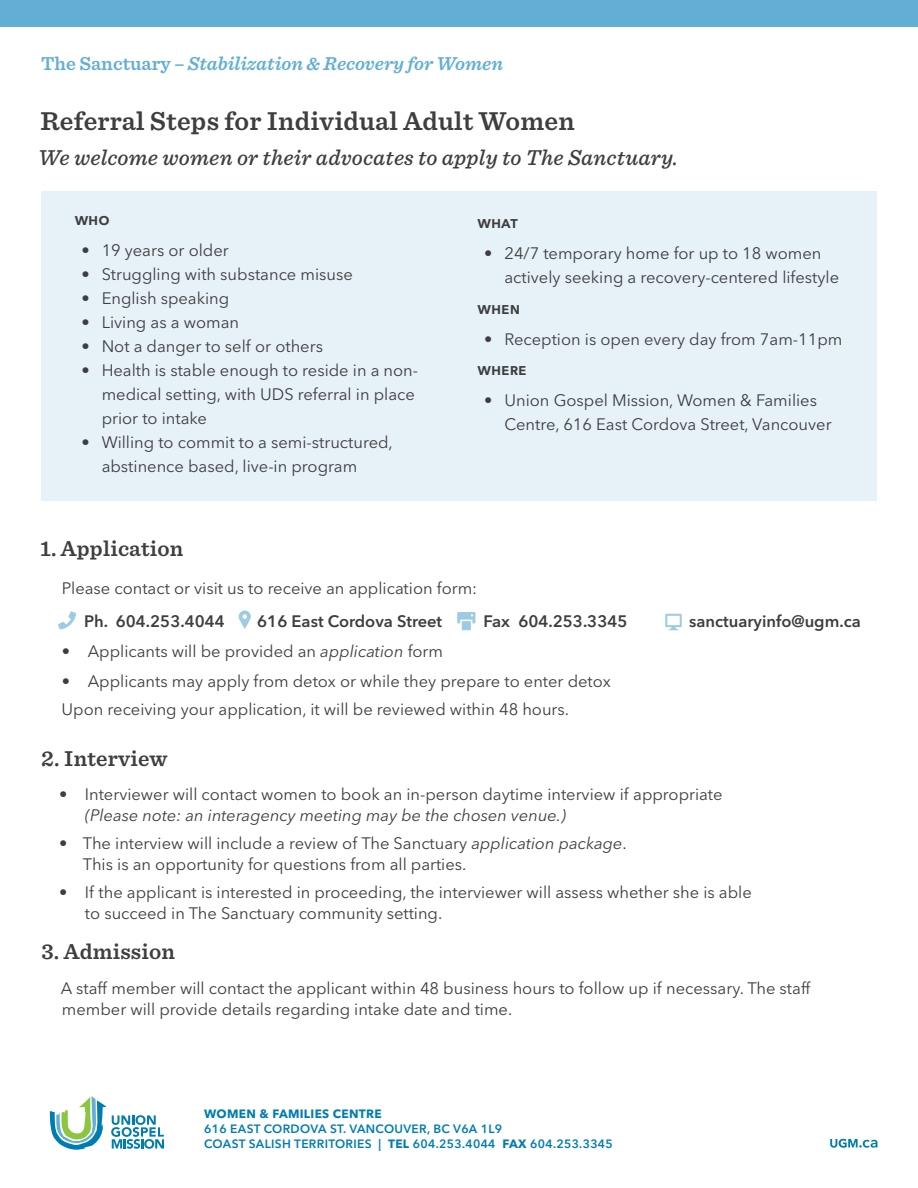
<style>
.page{position:relative;width:918px;height:1188px;background:#fff}
.page>*{position:absolute;margin:0;border:0;box-sizing:border-box;transform-origin:0 0}
.t1{font:600 27px "Sentinel";letter-spacing:.01em;color:#3e3e3f}
.t2{font:italic 500 22.5px "Sentinel";letter-spacing:.01em;color:#3e3e3f}
.t3{font:600 22.5px "Sentinel";letter-spacing:.01em;color:#3e3e3f}
.t4{font:italic 600 19.5px "Sentinel";color:#62afd3}
.t5{font:16.5px/24px "Avenir Next LT Pro";color:#3e3e3f}
.t6{font:600 16.5px "Avenir Next LT Pro";color:#3e3e3f}
.t7{font:600 12px "Avenir Next LT Pro";letter-spacing:.025em;color:#007cb1}
.t8{font:700 12px "Avenir Next LT Pro";letter-spacing:.025em;color:#007cb1}
.s1{font-style:normal}
.s2{font-style:italic}
.s3{font-weight:700}
</style>
<div class="page">
<div style="left:41px;top:191px;width:836px;height:310px;background:#e6f1f8"></div>
<svg style="left:58px;top:611px;width:18px;height:19px"></svg>
<svg style="left:239px;top:611px;width:12px;height:18px"></svg>
<svg style="left:457px;top:612px;width:18px;height:18px"></svg>
<svg style="left:665px;top:614px;width:17px;height:16px"></svg>
<svg style="left:830px;top:1139px;width:47px;height:9px"></svg>
<svg style="left:50px;top:1096px;width:114px;height:54px"></svg>
<div style="left:0;top:0;width:918px;height:27px;background:#62afd3"></div>
<p class="t4" style="left:41px;top:48px;width:464px"><span class="s1">The Sanctuary</span> – Stabilization &amp; Recovery for Women</p>
<p class="t1" style="left:40px;top:100px;width:536px">Referral Steps for Individual Adult Women</p>
<p class="t2" style="left:38px;top:140px;width:641px">We welcome women or their advocates to apply to The Sanctuary.</p>
<p class="t6" style="left:75px;top:210px;width:37px">who</p>
<p class="t5" style="left:81px;top:238px;width:149px">• 19 years or older</p>
<p class="t5" style="left:81px;top:262px;width:273px">• Struggling with substance misuse</p>
<p class="t5" style="left:81px;top:286px;width:149px">• English speaking</p>
<p class="t5" style="left:81px;top:310px;width:159px">• Living as a woman</p>
<p class="t5" style="left:81px;top:334px;width:243px">• Not a danger to self or others</p>
<p class="t5" style="left:102px;top:358px;width:318px;text-indent:-20px">• Health is stable enough to reside in a non&shy;medical setting, with UDS referral in place prior to intake</p>
<p class="t5" style="left:102px;top:430px;width:293px;text-indent:-20px">• Willing to commit to a semi-structured, abstinence based, live-in program</p>
<p class="t6" style="left:477px;top:213px;width:42px">what</p>
<p class="t5" style="left:504px;top:241px;width:336px;text-indent:-20px">• 24/7 temporary home for up to 18 women actively seeking a recovery-centered lifestyle</p>
<p class="t6" style="left:477px;top:298px;width:44px">when</p>
<p class="t5" style="left:484px;top:327px;width:360px">• Reception is open every day from 7am-11pm</p>
<p class="t6" style="left:477px;top:360px;width:51px">where</p>
<p class="t5" style="left:504px;top:388px;width:329px;text-indent:-20px">• Union Gospel Mission, Women &amp; Families<br>Centre, 616 East Cordova Street, Vancouver</p>
<p class="t3" style="left:40px;top:531px;width:145px">1. Application</p>
<p class="t5" style="left:62px;top:576px;width:417px">Please contact or visit us to receive an application form:</p>
<p class="t6" style="left:84px;top:611px;width:142px">Ph. 604.253.4044</p>
<p class="t6" style="left:257px;top:611px;width:187px">616 East Cordova Street</p>
<p class="t6" style="left:484px;top:611px;width:146px">Fax 604.253.3345</p>
<p class="t6" style="left:689px;top:611px;width:173px">sanctuaryinfo@ugm.ca</p>
<p class="t5" style="left:62px;top:639px;width:383px">• Applicants will be provided an <span class="s2">application</span> form</p>
<p class="t5" style="left:62px;top:669px;width:550px">• Applicants may apply from detox or while they prepare to enter detox</p>
<p class="t5" style="left:62px;top:697px;width:509px">Upon receiving your application, it will be reviewed within 48 hours.</p>
<p class="t3" style="left:41px;top:741px;width:128px">2. Interview</p>
<p class="t5" style="left:85px;top:784px;width:639px;line-height:21px;text-indent:-26px">• Interviewer will contact women to book an in-person daytime interview if appropriate <span class="s2">(Please note: an interagency meeting may be the chosen venue.)</span></p>
<p class="t5" style="left:83px;top:833px;width:545px;line-height:21px;text-indent:-24px">• The interview will include a review of The Sanctuary <span class="s2">application package</span>.<br>This is an opportunity for questions from all parties.</p>
<p class="t5" style="left:85px;top:882px;width:668px;line-height:21px;text-indent:-26px">• If the applicant is interested in proceeding, the interviewer will assess whether she is able to succeed in The Sanctuary community setting.</p>
<p class="t3" style="left:41px;top:935px;width:135px">3. Admission</p>
<p class="t5" style="left:61px;top:978px;width:752px;line-height:21px">A staff member will contact the applicant within 48 business hours to follow up if necessary. The staff member will provide details regarding intake date and time.</p>
<p class="t8" style="left:204px;top:1107px;width:179px">WOMEN &amp; FAMILIES CENTRE</p>
<p class="t7" style="left:204px;top:1122px;width:300px">616 EAST CORDOVA ST. VANCOUVER, BC V6A 1L9</p>
<p class="t7" style="left:204px;top:1137px;width:410px">COAST SALISH TERRITORIES | <span class="s3">TEL</span> 604.253.4044 <span class="s3">FAX</span> 604.253.3345</p>
</div>
